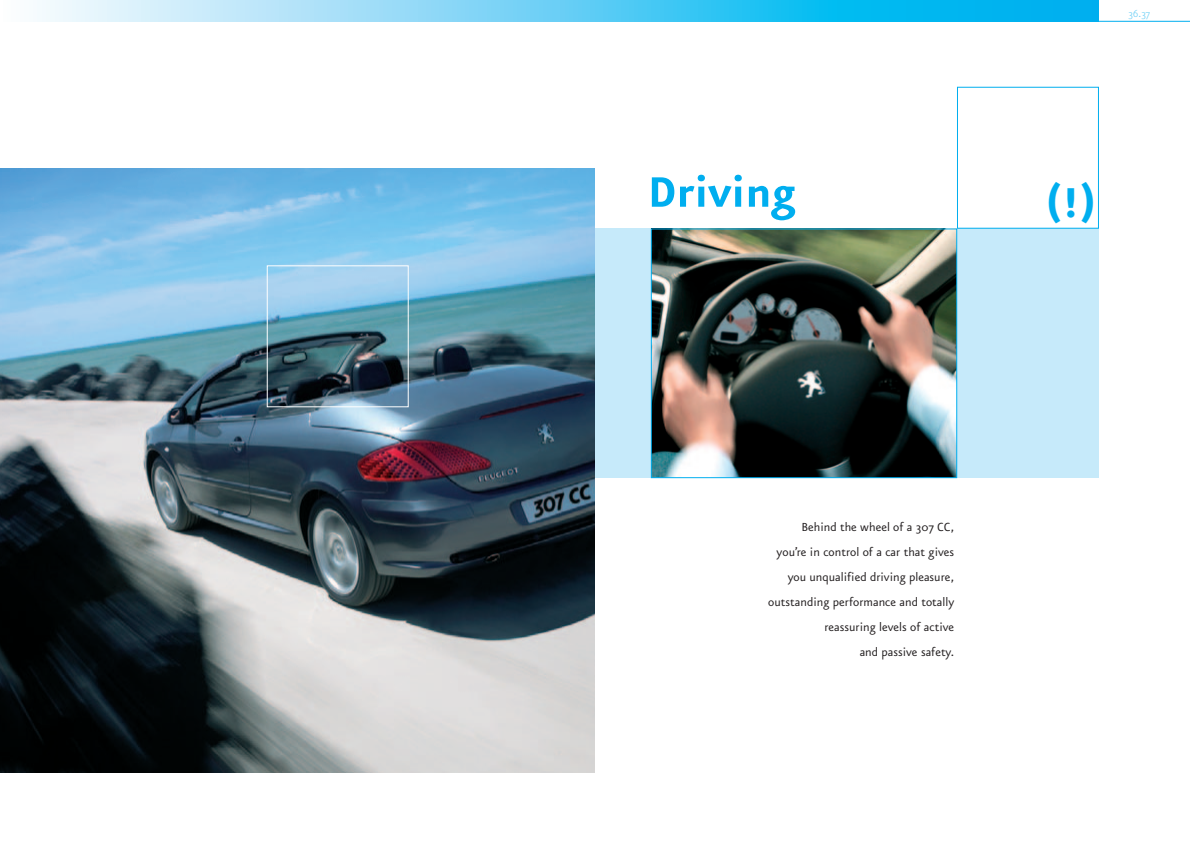
<style>
.page{position:relative;width:1190px;height:841px;background:#fff}
.page>*{position:absolute;margin:0;border:0;box-sizing:border-box;transform-origin:0 0}
.t1{font:700 51px "Eureka Sans";color:#00aeef}
.t2{font:700 50px "Eureka Sans";color:#00aeef}
.t3{font:14px/25px "Eureka Sans";color:#231f20;text-align:right}
.t4{font:300 12px "Eureka Sans";color:#6bcff6}
</style>
<div class="page">
<hr style="left:1096px;top:21px;width:94px;height:1px;background:#00aeef">
<svg style="left:37px;top:0;width:1062px;height:22px;background:#64d0f5"></svg>
<div style="left:0;top:229px;width:1099px;height:249px;background:#c6eafa"></div>
<img style="left:653px;top:231px;width:302px;height:245px">
<div style="left:651px;top:229px;width:306px;height:249px;border:1px solid #00aeef"></div>
<div style="left:957px;top:87px;width:142px;height:142px;border:1px solid #00aeef"></div>
<img style="left:0;top:168px;width:594px;height:604px">
<div style="left:267px;top:265px;width:142px;height:142px;border:1px solid #fff"></div>
<p class="t4" style="left:1129px;top:9px;width:23px">36.37</p>
<h1 class="t1" style="left:647px;top:171px;width:150px">Driving</h1>
<h2 class="t2" style="left:1045px;top:181px;width:53px">(!)</h2>
<p class="t3" style="left:768px;top:517px;width:187px">Behind the wheel of a 307 CC, you’re in control of a car that gives you unqualified driving pleasure, outstanding performance and totally reassuring levels of active<br>and passive safety.</p>
</div>
